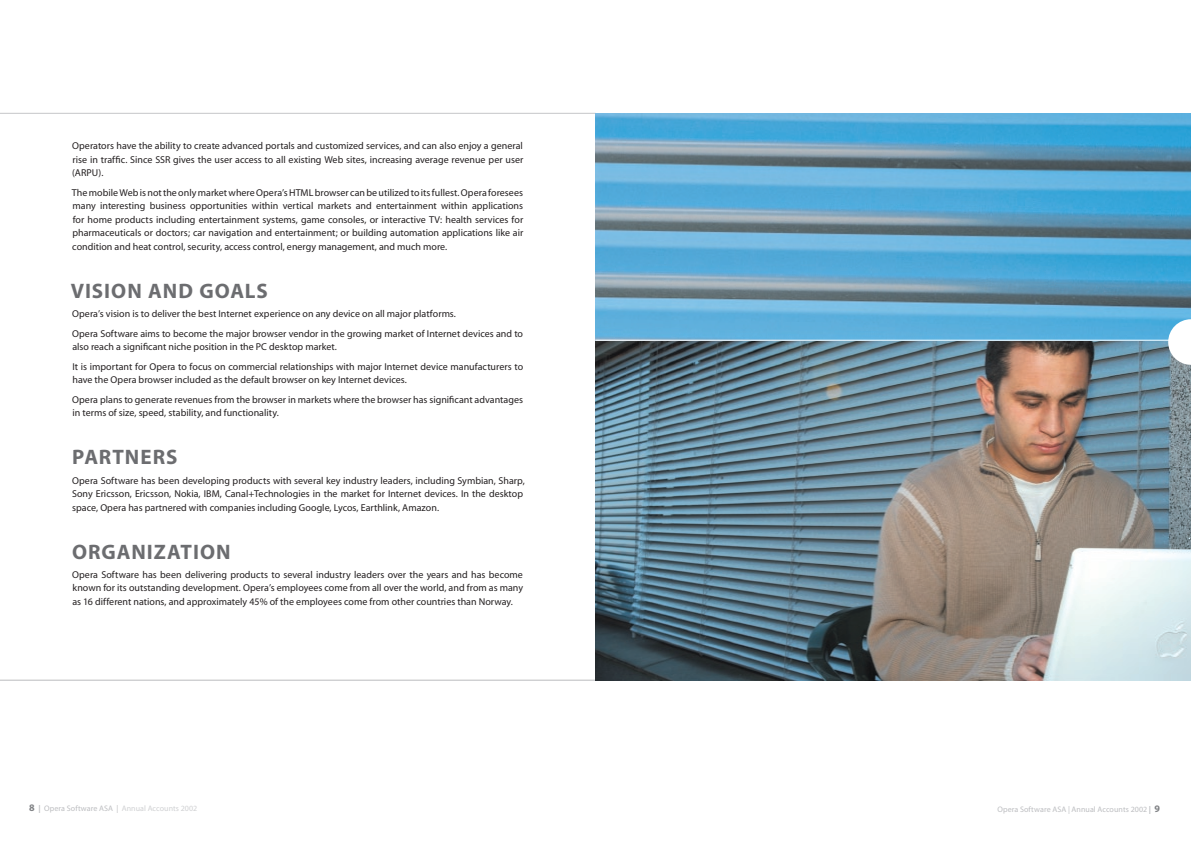
<style>
.page{position:relative;width:1191px;height:842px;background:#fff}
.page>*{position:absolute;margin:0;border:0;box-sizing:border-box;transform-origin:0 0}
.t1{font:700 21px "Myriad";letter-spacing:.045em;color:#6c6d70}
.t2{font:10px/13.5px "Myriad";color:#231f20}
.t3{font:8px "Myriad";letter-spacing:.01em;color:#cfd0d2}
.t4{font:8px "Myriad";letter-spacing:.01em;color:#bcbdc0}
.s1{font-weight:700;font-size:10px;color:#808285}
.s2{font-weight:700;color:#bcbdc0}
.s3{color:#bcbdc0}
.s4{font-weight:700}
</style>
<div class="page">
<hr style="left:0;top:113px;width:595px;height:1px;background:#d1d2d4">
<hr style="left:0;top:680px;width:595px;height:1px;background:#d1d2d4">
<hr style="left:595px;top:680px;width:596px;height:1px;background:#d1d2d4">
<hr style="left:595px;top:113px;width:596px;height:1px;background:#d1d2d4">
<img style="left:595px;top:114px;width:596px;height:566px">
<svg style="left:1168px;top:319px;width:23px;height:46px"></svg>
<hr style="left:595px;top:340px;width:574px;height:1px;background:#fff">
<p class="t2" style="left:72px;top:140px;width:453px;text-align:justify">Operators have the ability to create advanced portals and customized services, and can also enjoy a general rise in traffic. Since SSR gives the user access to all existing Web sites, increasing average revenue per user (ARPU).</p>
<p class="t2" style="left:72px;top:186px;width:453px;text-align:justify">The mobile Web is not the only market where Opera’s HTML browser can be utilized to its fullest. Opera foresees many interesting business opportunities within vertical markets and entertainment within applications for home products including entertainment systems, game consoles, or interactive TV: health services for pharmaceuticals or doctors; car navigation and entertainment; or building automation applications like air condition and heat control, security, access control, energy management, and much more.</p>
<h1 class="t1" style="left:71px;top:280px;width:199px">VISION AND GOALS</h1>
<p class="t2" style="left:72px;top:304px;width:452px;line-height:19.5px">Opera’s vision is to deliver the best Internet experience on any device on all major platforms.<br>Opera Software aims to become the major browser vendor in the growing market of Internet devices and to</p>
<p class="t2" style="left:72px;top:337px;width:452px;line-height:19.5px">also reach a significant niche position in the PC desktop market.<br>It is important for Opera to focus on commercial relationships with major Internet device manufacturers to</p>
<p class="t2" style="left:72px;top:370px;width:452px;line-height:19.5px">have the Opera browser included as the default browser on key Internet devices.<br>Opera plans to generate revenues from the browser in markets where the browser has significant advantages</p>
<p class="t2" style="left:72px;top:406px;width:208px">in terms of size, speed, stability, and functionality.</p>
<h1 class="t1" style="left:72px;top:446px;width:107px">PARTNERS</h1>
<p class="t2" style="left:72px;top:474px;width:454px">Opera Software has been developing products with several key industry leaders, including Symbian, Sharp,<br>Sony Ericsson, Ericsson, Nokia, IBM, Canal+Technologies in the market for Internet devices. In the desktop space, Opera has partnered with companies including Google, Lycos, Earthlink, Amazon.</p>
<h1 class="t1" style="left:72px;top:541px;width:160px">ORGANIZATION</h1>
<p class="t2" style="left:72px;top:568px;width:452px;text-align:justify">Opera Software has been delivering products to several industry leaders over the years and has become known for its outstanding development. Opera’s employees come from all over the world, and from as many as 16 different nations, and approximately 45% of the employees come from other countries than Norway.</p>
<p class="t3" style="left:29px;top:804px;width:170px"><span class="s1">8</span> <span class="s2">|</span> <span class="s3">Opera Software ASA |</span> Annual Accounts 2002</p>
<p class="t4" style="left:997px;top:805px;width:164px">Opera Software ASA | Annual Accounts 2002 <span class="s4">|</span> <span class="s1">9</span></p>
</div>
